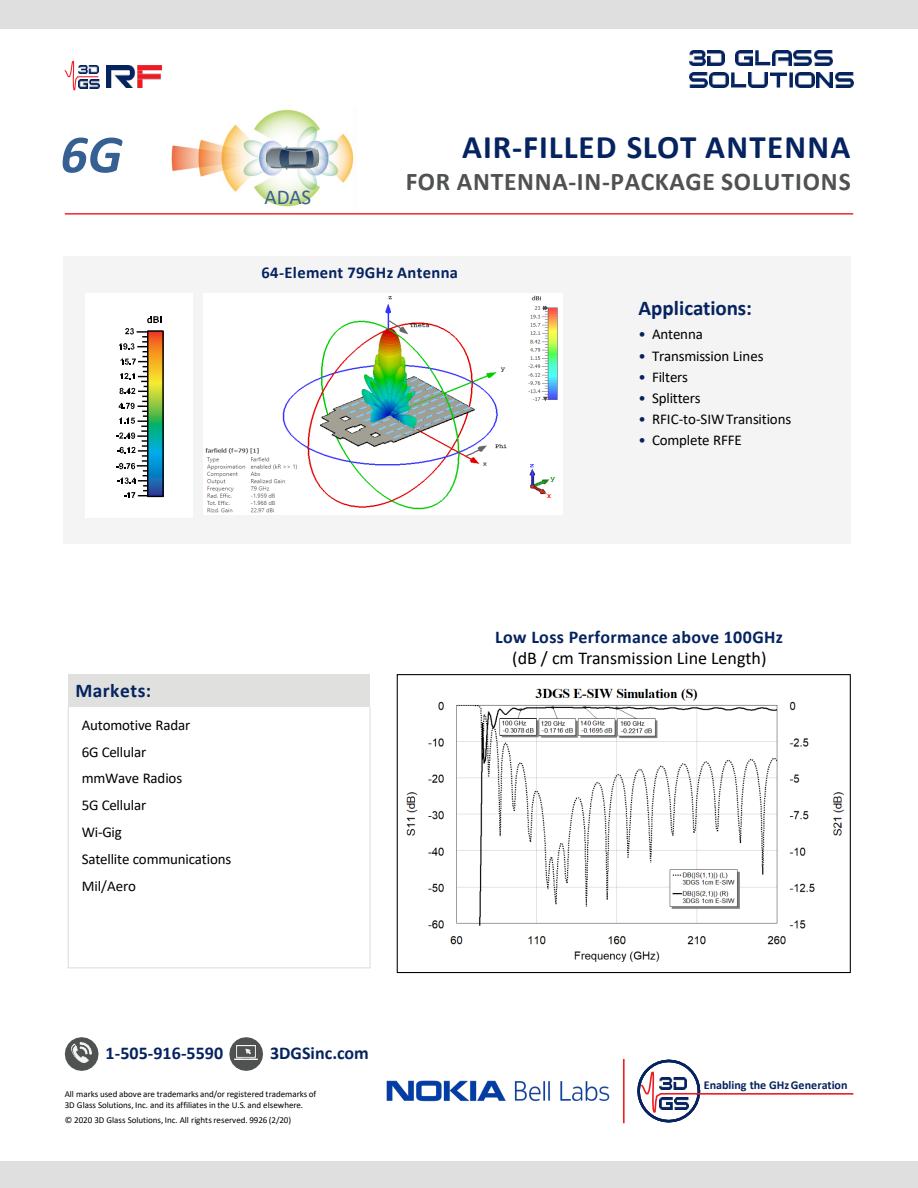
<style>
.page{position:relative;width:918px;height:1188px;background:#fff}
.page>*{position:absolute;margin:0;border:0;box-sizing:border-box;transform-origin:0 0}
.t1{font:italic 700 54px "Calibri";color:#376092}
.t2{font:700 33px "Calibri";letter-spacing:.03em;color:#05235f}
.t3{font:700 25.5px "Calibri";letter-spacing:.03em;color:#505151}
.t4{font:700 21px "Calibri";color:#05235f}
.t5{font:21px "Calibri";color:#376092}
.t6{font:700 19.5px "Calibri";letter-spacing:.025em;color:#05235f}
.t7{font:700 18px "Calibri";letter-spacing:.015em;color:#05235f}
.t8{font:18px "Calibri";color:#000}
.t9{font:700 16.5px "Calibri";letter-spacing:.02em;color:#05235f}
.t10{font:15px/27px "Calibri";letter-spacing:-.01em;color:#000}
.t11{font:700 12px "Calibri";color:#05235f}
.t12{font:9px/10.5px "Calibri";letter-spacing:-.005em;color:#000}
.s1{color:#05235f}
</style>
<div class="page">
<img style="left:689px;top:50px;width:16px;height:15px">
<img style="left:708px;top:50px;width:16px;height:15px">
<img style="left:736px;top:50px;width:16px;height:15px">
<hr style="left:755px;top:62px;width:15px;height:3px;background:#05235f">
<svg style="left:755px;top:50px;width:4px;height:12px"></svg>
<img style="left:773px;top:50px;width:18px;height:15px">
<img style="left:794px;top:50px;width:18px;height:15px">
<img style="left:814px;top:50px;width:18px;height:15px">
<img style="left:689px;top:72px;width:18px;height:15px">
<img style="left:710px;top:72px;width:18px;height:15px">
<hr style="left:731px;top:84px;width:15px;height:3px;background:#05235f">
<svg style="left:731px;top:72px;width:4px;height:12px"></svg>
<img style="left:749px;top:72px;width:18px;height:15px">
<svg style="left:777px;top:76px;width:3px;height:12px"></svg>
<hr style="left:770px;top:73px;width:17px;height:3px;background:#05235f">
<svg style="left:789px;top:72px;width:4px;height:16px"></svg>
<img style="left:795px;top:72px;width:19px;height:15px">
<img style="left:817px;top:72px;width:16px;height:15px">
<img style="left:836px;top:72px;width:17px;height:15px">
<svg style="left:64px;top:60px;width:36px;height:31px"></svg>
<img style="left:78px;top:65px;width:20px;height:9px">
<img style="left:78px;top:79px;width:21px;height:9px">
<img style="left:107px;top:65px;width:55px;height:23px">
<div style="left:0;top:1161px;width:918px;height:27px;background:#dfdfdf"></div>
<div style="left:0;top:0;width:918px;height:28px;background:#dfdfdf"></div>
<hr style="left:65px;top:213px;width:788px;height:2px;background:#ed2024">
<img style="left:386px;top:1080px;width:224px;height:22px">
<hr style="left:623px;top:1059px;width:2px;height:64px;background:#ed2024">
<svg style="left:637px;top:1059px;width:64px;height:64px"></svg>
<hr style="left:696px;top:1093px;width:157px;height:2px;background:#ed1c24">
<div style="left:64px;top:256px;width:787px;height:288px;background:#f4f4f4"></div>
<div style="left:68px;top:675px;width:302px;height:32px;background:#e0e0df"></div>
<hr style="left:68px;top:707px;width:1px;height:261px;background:#dbdbdb">
<hr style="left:370px;top:707px;width:1px;height:261px;background:#dbdbdb">
<hr style="left:68px;top:968px;width:302px;height:1px;background:#dbdbdb">
<div style="left:86px;top:294px;width:107px;height:224px;background:#fff"></div>
<img style="left:161px;top:332px;width:1px;height:163px">
<div style="left:147px;top:330px;width:17px;height:167px;border:1px solid #000"></div>
<svg style="left:116px;top:316px;width:45px;height:182px"></svg>
<svg style="left:65px;top:1037px;width:34px;height:34px"></svg>
<img style="left:72px;top:1043px;width:19px;height:20px">
<svg style="left:229px;top:1037px;width:34px;height:34px"></svg>
<img style="left:235px;top:1045px;width:23px;height:15px">
<img style="left:204px;top:294px;width:358px;height:220px">
<img style="left:406px;top:688px;width:439px;height:274px">
<div style="left:397px;top:674px;width:454px;height:299px;border:1px solid #000"></div>
<img style="left:171px;top:109px;width:183px;height:98px">
<h1 class="t1" style="left:60px;top:116px;width:63px">6G</h1>
<h3 class="t5" style="left:265px;top:183px;width:48px">ADAS</h3>
<h2 class="t2" style="left:462px;top:124px;width:390px">AIR-FILLED SLOT ANTENNA</h2>
<h3 class="t3" style="left:406px;top:164px;width:447px">FOR ANTENNA-IN-PACKAGE SOLUTIONS</h3>
<h3 class="t9" style="left:261px;top:261px;width:198px">64-Element 79GHz Antenna</h3>
<h3 class="t4" style="left:639px;top:293px;width:115px">Applications:</h3>
<h3 class="t10" style="left:639px;top:320px;width:66px"><span class="s1">•</span> Antenna</h3>
<h3 class="t10" style="left:639px;top:343px;width:127px"><span class="s1">•</span> Transmission Lines</h3>
<h3 class="t10" style="left:639px;top:364px;width:51px"><span class="s1">•</span> Filters</h3>
<h3 class="t10" style="left:639px;top:384px;width:64px"><span class="s1">•</span> Splitters</h3>
<h3 class="t10" style="left:639px;top:406px;width:154px"><span class="s1">•</span> RFIC-to-SIWTransitions</h3>
<h3 class="t10" style="left:639px;top:427px;width:105px"><span class="s1">•</span> Complete RFFE</h3>
<h3 class="t6" style="left:75px;top:677px;width:77px">Markets:</h3>
<h3 class="t10" style="left:82px;top:711px;width:151px">Automotive Radar<br>6G Cellular<br>mmWave Radios<br>5G Cellular<br>Wi-Gig<br>Satellite communications<br>Mil/Aero</h3>
<h3 class="t7" style="left:495px;top:624px;width:289px">Low Loss Performance above 100GHz</h3>
<h3 class="t8" style="left:512px;top:646px;width:256px">(dB / cm Transmission Line Length)</h3>
<h3 class="t7" style="left:106px;top:1041px;width:119px">1-505-916-5590</h3>
<h3 class="t7" style="left:270px;top:1041px;width:100px">3DGSinc.com</h3>
<p class="t12" style="left:65px;top:1089px;width:253px">All marks used above are trademarks and/or registered trademarks of<br>3D Glass Solutions, Inc. and its affiliates in the U.S. and elsewhere.</p>
<p class="t12" style="left:65px;top:1115px;width:228px">© 2020 3D Glass Solutions, Inc. All rights reserved. 9926 (2/20)</p>
<h3 class="t11" style="left:704px;top:1076px;width:145px">Enabling the GHzGeneration</h3>
</div>
